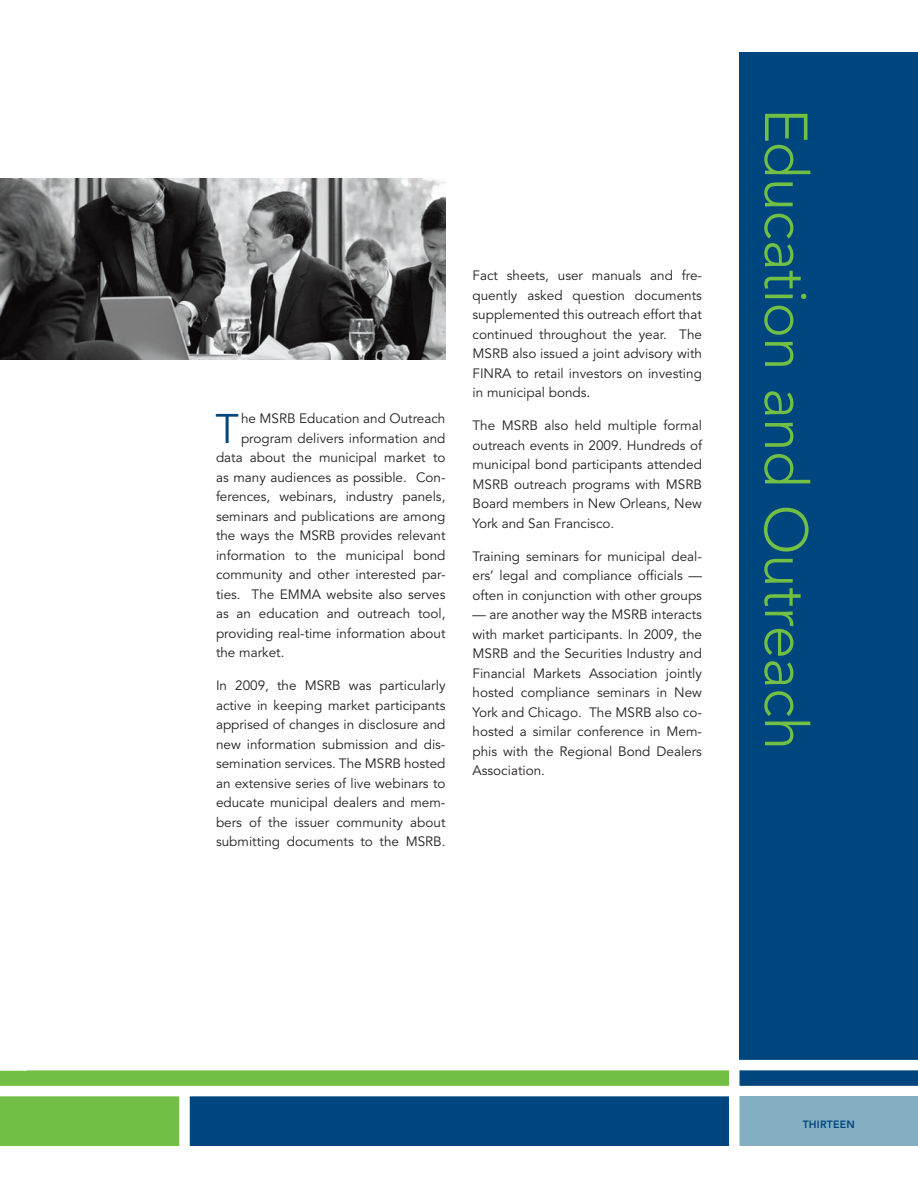
<style>
.page{position:relative;width:918px;height:1188px;background:#fff}
.page>*{position:absolute;margin:0;border:0;box-sizing:border-box;transform-origin:0 0}
.t1{font:300 60px "Avenir";letter-spacing:-.015em;color:#71bf44}
.t2{font:41.1px "Avenir";color:#00467e}
.t3{font:13.5px/19.5px "Avenir";color:#231f20;text-align:justify}
.t4{font:800 10.5px "Avenir";letter-spacing:.02em;color:#00467e}
</style>
<div class="page">
<div style="left:740px;top:1069px;width:178px;height:17px;background:#00467e"></div>
<div style="left:190px;top:1096px;width:539px;height:50px;background:#00467e"></div>
<div style="left:740px;top:53px;width:178px;height:1007px;background:#00467e"></div>
<div style="left:0;top:1069px;width:734px;height:21px;background:#71bf44"></div>
<div style="left:0;top:1096px;width:184px;height:50px;background:#71bf44"></div>
<div style="left:0;top:1086px;width:918px;height:10px;background:#fff"></div>
<div style="left:179px;top:1091px;width:11px;height:70px;background:#fff"></div>
<div style="left:0;top:1060px;width:918px;height:10px;background:#fff"></div>
<div style="left:740px;top:1096px;width:178px;height:50px;background:#84aec2"></div>
<div style="left:729px;top:1065px;width:11px;height:96px;background:#fff"></div>
<img style="left:0;top:178px;width:446px;height:181px">
<h2 class="t2" style="left:215px;top:405px;width:25px">T</h2>
<p class="t3" style="left:241px;top:409px;width:206px">he MSRB Education and Outreach</p>
<p class="t3" style="left:241px;top:429px;width:206px">program delivers information and</p>
<p class="t3" style="left:216px;top:448px;width:231px">data about the municipal market to</p>
<p class="t3" style="left:216px;top:468px;width:231px">as many audiences as possible. Con-</p>
<p class="t3" style="left:216px;top:487px;width:231px">ferences, webinars, industry panels,</p>
<p class="t3" style="left:216px;top:507px;width:231px">seminars and publications are among</p>
<p class="t3" style="left:216px;top:526px;width:231px">the ways the MSRB provides relevant</p>
<p class="t3" style="left:216px;top:546px;width:231px">information to the municipal bond</p>
<p class="t3" style="left:216px;top:565px;width:231px">community and other interested par-</p>
<p class="t3" style="left:216px;top:585px;width:231px">ties. The EMMA website also serves</p>
<p class="t3" style="left:216px;top:604px;width:231px">as an education and outreach tool,</p>
<p class="t3" style="left:216px;top:624px;width:231px">providing real-time information about</p>
<p class="t3" style="left:216px;top:643px;width:70px">the market.</p>
<p class="t3" style="left:216px;top:676px;width:231px">In 2009, the MSRB was particularly active in keeping market participants apprised of changes in disclosure and new information submission and dis&shy;semination services. The MSRB hosted an extensive series of live webinars to educate municipal dealers and mem&shy;bers of the issuer community about submitting documents to the MSRB.</p>
<p class="t3" style="left:473px;top:266px;width:231px">Fact sheets, user manuals and fre&shy;quently asked question documents supplemented this outreach effort that continued throughout the year. The MSRB also issued a joint advisory with FINRA to retail investors on investing in municipal bonds.</p>
<p class="t3" style="left:473px;top:416px;width:231px">The MSRB also held multiple formal outreach events in 2009. Hundreds of municipal bond participants attended MSRB outreach programs with MSRB Board members in New Orleans, New York and San Francisco.</p>
<p class="t3" style="left:473px;top:547px;width:231px">Training seminars for municipal deal&shy;ers’ legal and compliance officials — often in conjunction with other groups</p>
<p class="t3" style="left:473px;top:605px;width:231px">— are another way the MSRB interacts with market participants. In 2009, the MSRB and the Securities Industry and Financial Markets Association jointly hosted compliance seminars in New York and Chicago. The MSRB also co&shy;hosted a similar conference in Mem&shy;phis with the Regional Bond Dealers Association.</p>
<h1 class="t1" style="left:821px;top:108px;width:644px;rotate:90deg">Education and Outreach</h1>
<p class="t4" style="left:803px;top:1118px;width:54px">THIRTEEN</p>
</div>
